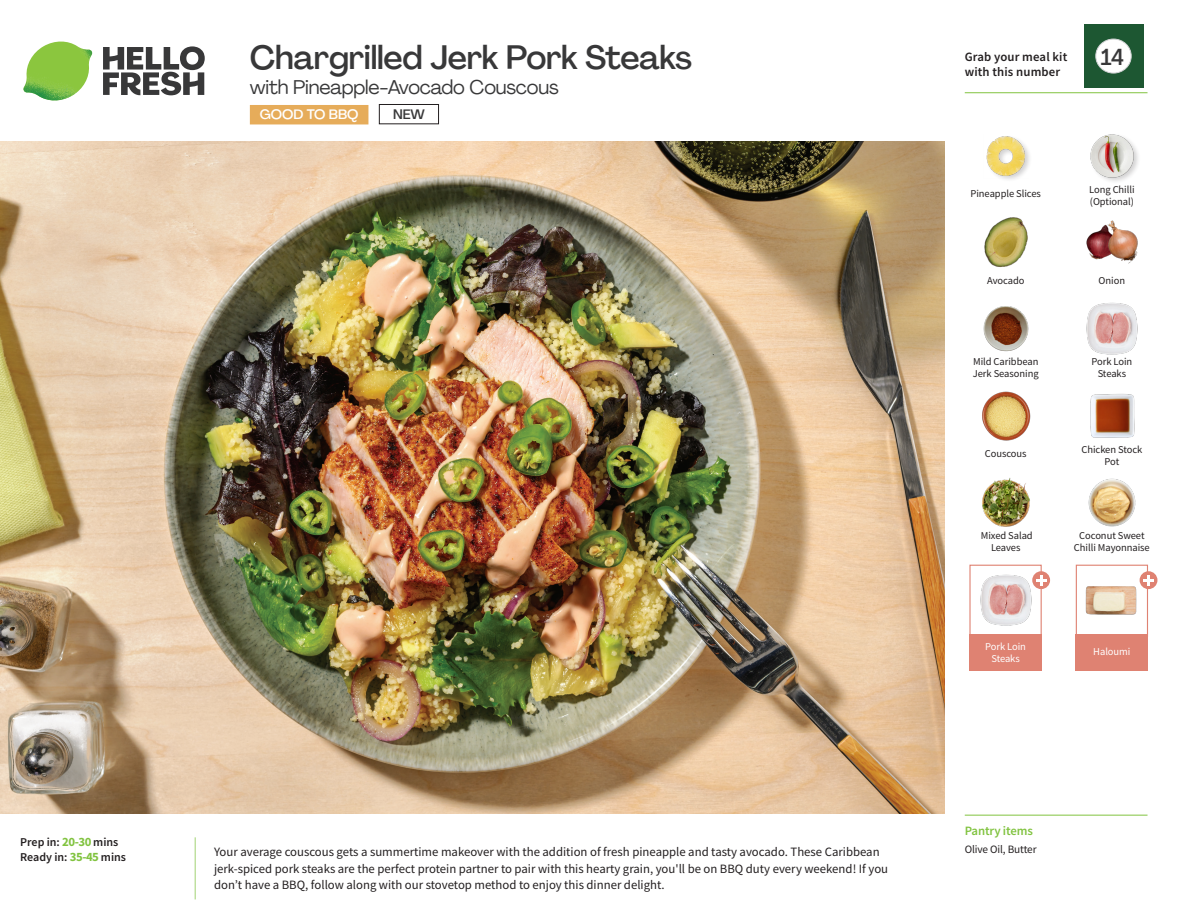
<style>
.page{position:relative;width:1188px;height:918px;background:#fff}
.page>*{position:absolute;margin:0;border:0;box-sizing:border-box;transform-origin:0 0}
._15_Titel_UK{font:500 33px "Agrandir";letter-spacing:-.01em;color:#383839}
._002_Label_Nr{font:500 22.8px "Agrandir";color:#383839;scale:.94 1}
._15_Titel_UK-2{font:19.5px "Agrandir";letter-spacing:-.01em;color:#383839}
.t1{font:500 13.5px "Agrandir";color:#fff}
.t2{font:500 13.5px "Agrandir";color:#383839}
.Step_6_Text_AU{font:12.75px/16.5px "Source Sans Pro";color:#231f20}
.t3{font:600 12.75px/15px "Source Sans Pro";letter-spacing:.01em;color:#231f20}
._04_Headers_Front{font:600 12.75px "Source Sans Pro";letter-spacing:-.01em;color:#81c340}
._04_Intro{font:600 12px "Source Sans Pro";color:#231f20}
._05_Pantry{font:11.25px "Source Sans Pro";letter-spacing:-.01em;color:#231f20}
._18_FRONT_ingredients{font:10.5px/12px "Source Sans Pro";letter-spacing:-.005em;color:#231f20;text-align:center}
._18_FRONT_ingredients-2{font:10.5px/12px "Source Sans Pro";letter-spacing:-.005em;color:#fff;text-align:center}
.s1{font-weight:700;font-size:12.75px;color:#81c340}
</style>
<div class="page">
<svg style="left:103px;top:46px;width:102px;height:49px"></svg>
<img style="left:23px;top:42px;width:69px;height:59px">
<img style="left:0;top:142px;width:945px;height:672px">
<div style="left:1076px;top:565px;width:72px;height:72px;border:1px solid #df8272"></div>
<div style="left:1076px;top:635px;width:72px;height:36px;background:#df8272"></div>
<div style="left:969px;top:635px;width:73px;height:36px;background:#df8272"></div>
<img style="left:1086px;top:586px;width:51px;height:29px">
<div style="left:969px;top:565px;width:73px;height:72px;border:1px solid #df8272"></div>
<img style="left:980px;top:574px;width:54px;height:52px">
<svg style="left:1032px;top:571px;width:18px;height:18px"></svg>
<svg style="left:1036px;top:575px;width:10px;height:10px"></svg>
<div style="left:1140px;top:571px;width:17px;height:18px;background:#df8272;border-radius:50%"></div>
<svg style="left:1143px;top:575px;width:11px;height:10px"></svg>
<div style="left:379px;top:104px;width:60px;height:20px;border:1px solid #231f20"></div>
<div style="left:250px;top:105px;width:118px;height:19px;background:#e6ac5a"></div>
<img style="left:1086px;top:302px;width:52px;height:53px">
<img style="left:1090px;top:394px;width:45px;height:44px">
<img style="left:982px;top:391px;width:49px;height:50px">
<img style="left:982px;top:478px;width:48px;height:49px">
<img style="left:983px;top:306px;width:46px;height:46px">
<img style="left:984px;top:217px;width:44px;height:50px">
<img style="left:1086px;top:220px;width:52px;height:44px">
<img style="left:986px;top:136px;width:44px;height:44px">
<img style="left:1090px;top:134px;width:48px;height:48px">
<img style="left:1088px;top:478px;width:48px;height:49px">
<hr style="left:965px;top:815px;width:183px;height:1px;background:#81c340">
<hr style="left:965px;top:92px;width:183px;height:1px;background:#81c340">
<div style="left:1084px;top:24px;width:59px;height:64px;background:#1d5732"></div>
<div style="left:1096px;top:39px;width:35px;height:34px;background:#fff;border-radius:50%"></div>
<div style="left:1096px;top:39px;width:35px;height:34px;border:1px solid #d1d2d4;border-radius:50%"></div>
<p class="_04_Intro" style="left:20px;top:834px;width:100px">Prep in: <span class="s1">20-30</span> mins</p>
<p class="_04_Intro" style="left:20px;top:849px;width:107px">Ready in: <span class="s1">35-45</span> mins</p>
<p class="_15_Titel_UK" style="left:250px;top:37px;width:444px">Chargrilled Jerk Pork Steaks</p>
<p class="_15_Titel_UK-2" style="left:250px;top:75px;width:310px">with Pineapple-Avocado Couscous</p>
<p class="t1" style="left:260px;top:106px;width:100px">GOOD TO BBQ</p>
<p class="t2" style="left:393px;top:106px;width:33px">NEW</p>
<p class="Step_6_Text_AU" style="left:214px;top:844px;width:676px">Your average couscous gets a summertime makeover with the addition of fresh pineapple and tasty avocado. These Caribbean jerk-spiced pork steaks are the perfect protein partner to pair with this hearty grain, you'll be on BBQ duty every weekend! If you don’t have a BBQ, follow along with our stovetop method to enjoy this dinner delight.</p>
<p class="t3" style="left:965px;top:49px;width:104px">Grab your meal kit with this number</p>
<p class="_002_Label_Nr" style="left:1101px;top:43px;width:26px">14</p>
<p class="_18_FRONT_ingredients" style="left:971px;top:188px;width:72px">Pineapple Slices</p>
<p class="_18_FRONT_ingredients" style="left:1089px;top:183px;width:47px;text-align:left">Long Chilli (Optional)</p>
<p class="_18_FRONT_ingredients" style="left:987px;top:274px;width:39px">Avocado</p>
<p class="_18_FRONT_ingredients" style="left:1099px;top:274px;width:28px">Onion</p>
<p class="_18_FRONT_ingredients" style="left:973px;top:356px;width:67px;text-align:left">Mild Caribbean<br>Jerk Seasoning</p>
<p class="_18_FRONT_ingredients" style="left:1091px;top:356px;width:42px">Pork Loin<br>Steaks</p>
<p class="_18_FRONT_ingredients" style="left:985px;top:448px;width:43px">Couscous</p>
<p class="_18_FRONT_ingredients" style="left:1081px;top:443px;width:62px">Chicken Stock<br>Pot</p>
<p class="_18_FRONT_ingredients" style="left:981px;top:530px;width:53px">Mixed Salad<br>Leaves</p>
<p class="_18_FRONT_ingredients-2" style="left:985px;top:641px;width:42px">Pork Loin<br>Steaks</p>
<p class="_18_FRONT_ingredients" style="left:1074px;top:530px;width:77px">Coconut Sweet<br>Chilli Mayonnaise</p>
<p class="_18_FRONT_ingredients-2" style="left:1093px;top:645px;width:39px">Haloumi</p>
<p class="_04_Headers_Front" style="left:965px;top:822px;width:70px">Pantry items</p>
<p class="_05_Pantry" style="left:965px;top:842px;width:73px">Olive Oil, Butter</p>
</div>
